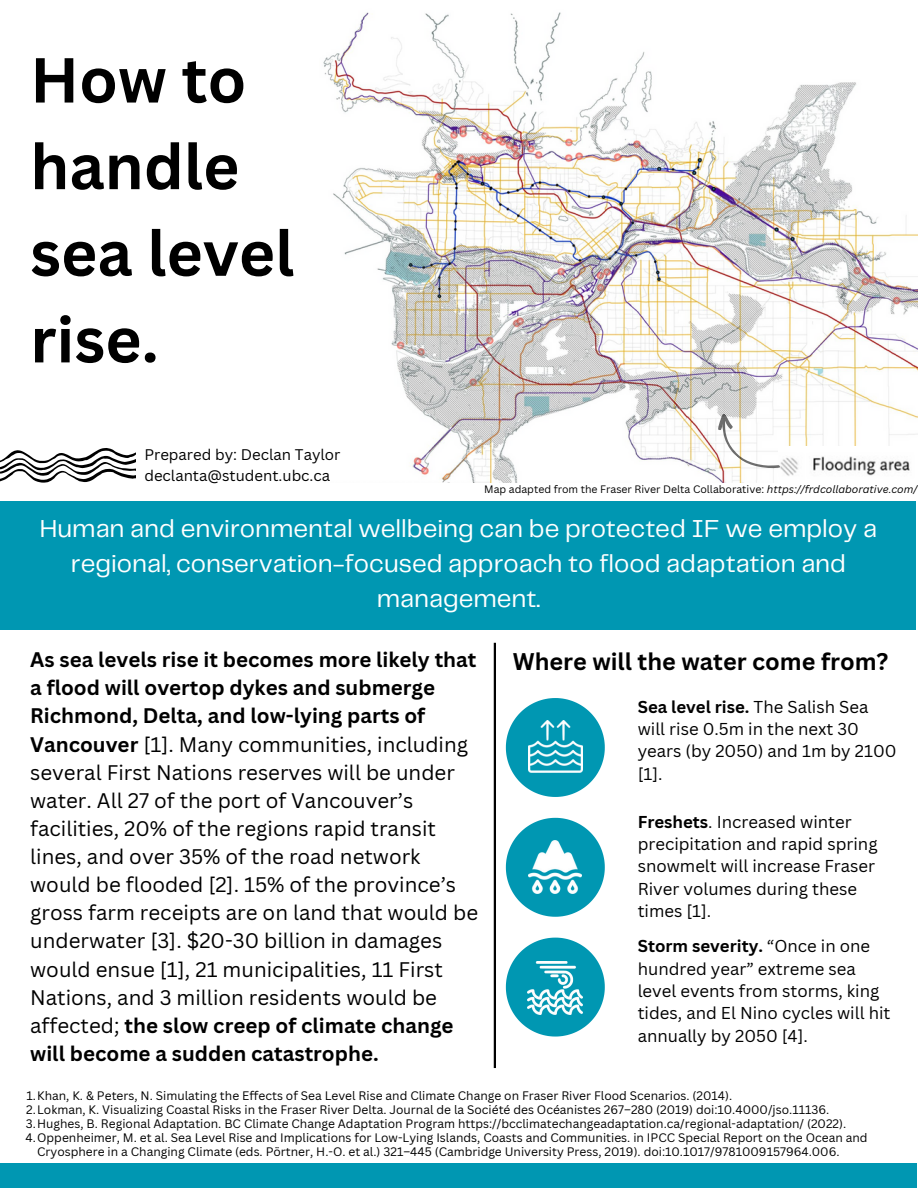
<style>
.page{position:relative;width:918px;height:1188px;background:#fff}
.page>*{position:absolute;margin:0;border:0;box-sizing:border-box;transform-origin:0 0}
.t1{font:700 62.1px/86.7px "Canva Sans";color:#000}
.t2{font:25.5px/34.8px "Telegraf";color:#fff;text-align:center}
.t3{font:700 23.4px "Canva Sans";color:#000}
.t4{font:20.55px/28.2px "Canva Sans";color:#000}
.t5{font:16.8px/22.4px "Canva Sans";color:#000}
.t6{font:15px/20.2px "Canva Sans";color:#000}
.t7{font:12px "Canva Sans";color:#000}
.t8{font:10.5px "Canva Sans";color:#000}
.s1{font-style:italic}
.s2{font-weight:700}
</style>
<div class="page">
<div style="left:0;top:502px;width:916px;height:128px;background:#0097b2"></div>
<svg style="left:1px;top:448px;width:135px;height:35px"></svg>
<img style="left:323px;top:12px;width:594px;height:471px">
<img style="left:785px;top:446px;width:132px;height:36px">
<svg style="left:708px;top:413px;width:77px;height:69px"></svg>
<svg style="left:506px;top:938px;width:99px;height:99px"></svg>
<svg style="left:506px;top:698px;width:99px;height:99px"></svg>
<svg style="left:506px;top:818px;width:99px;height:99px"></svg>
<img style="left:528px;top:721px;width:54px;height:53px">
<img style="left:528px;top:840px;width:53px;height:53px">
<img style="left:527px;top:961px;width:56px;height:53px">
<hr style="left:494px;top:643px;width:2px;height:425px;background:#000">
<div style="left:0;top:1163px;width:917px;height:25px;background:#0097b2"></div>
<h1 class="t1" style="left:30px;top:35px;width:266px">How to handle sea level rise.</h1>
<p class="t6" style="left:144px;top:445px;width:198px">Prepared by: Declan Taylor declanta@student.ubc.ca</p>
<p class="t8" style="left:484px;top:482px;width:435px">Map adapted from the Fraser River Delta Collaborative: <span class="s1">https://frdcollaborative.com/</span></p>
<h2 class="t2" style="left:40px;top:512px;width:839px">Human and environmental wellbeing can be protected IF we employ a regional, conservation-focused approach to flood adaptation and management.</h2>
<p class="t4" style="left:30px;top:645px;width:449px"><span class="s2">As sea levels rise it becomes more likely that a flood will overtop dykes and submerge Richmond, Delta, and low-lying parts of Vancouver</span> [1]. Many communities, including several First Nations reserves will be under water. All 27 of the port of Vancouver’s facilities, 20% of the regions rapid transit lines, and over 35% of the road network would be flooded [2]. 15% of the province’s gross farm receipts are on land that would be underwater [3]. $20-30 billion in damages would ensue [1], 21 municipalities, 11 First Nations, and 3 million residents would be affected; <span class="s2">the slow creep of climate change will become a sudden catastrophe.</span></p>
<h3 class="t3" style="left:513px;top:645px;width:377px">Where will the water come from?</h3>
<h3 class="t5" style="left:638px;top:695px;width:260px"><span class="s2">Sea level rise.</span> The Salish Sea will rise 0.5m in the next 30 years (by 2050) and 1m by 2100 [1].</h3>
<h3 class="t5" style="left:638px;top:810px;width:241px"><span class="s2">Freshets</span>. Increased winter precipitation and rapid spring snowmelt will increase Fraser<br>River volumes during these times [1].</h3>
<h3 class="t5" style="left:638px;top:935px;width:254px"><span class="s2">Storm severity.</span> “Once in one hundred year” extreme sea level events from storms, king tides, and El Nino cycles will hit annually by 2050 [4].</h3>
<p class="t7" style="left:26px;top:1087px;width:707px">1.Khan, K. &amp; Peters, N. Simulating the Effects of Sea Level Rise and Climate Change on Fraser River Flood Scenarios. (2014).</p>
<p class="t7" style="left:26px;top:1101px;width:805px">2.Lokman, K. Visualizing Coastal Risks in the Fraser River Delta. Journal de la Société des Océanistes 267–280 (2019) doi:10.4000/jso.11136.</p>
<p class="t7" style="left:26px;top:1115px;width:822px">3.Hughes, B. Regional Adaptation. BC Climate Change Adaptation Program https://bcclimatechangeadaptation.ca/regional-adaptation/ (2022).</p>
<p class="t7" style="left:26px;top:1129px;width:844px">4.Oppenheimer, M. et al. Sea Level Rise and Implications for Low-Lying Islands, Coasts and Communities. in IPCC Special Report on the Ocean and</p>
<p class="t7" style="left:37px;top:1143px;width:804px">Cryosphere in a Changing Climate (eds. Pörtner, H.-O. et al.) 321–445 (Cambridge University Press, 2019). doi:10.1017/9781009157964.006.</p>
</div>
